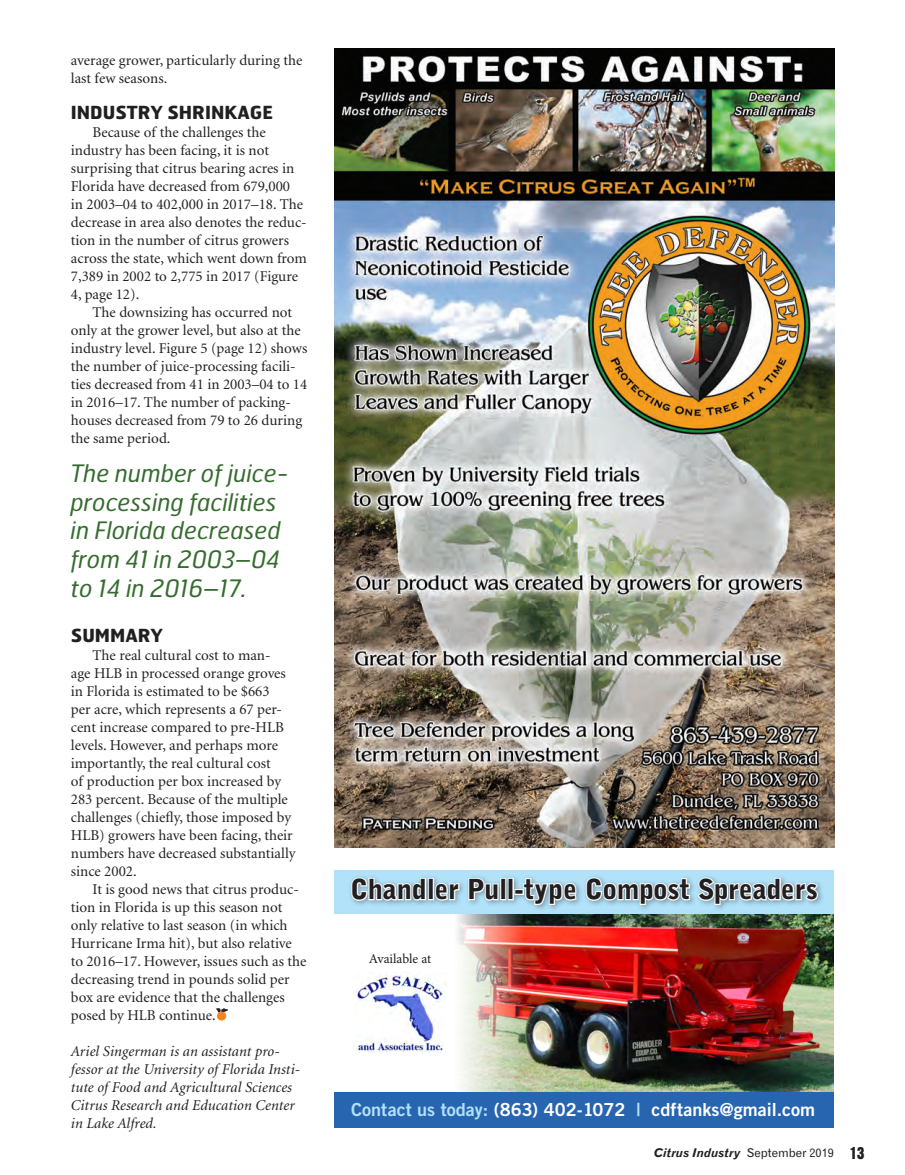
<style>
.page{position:relative;width:905px;height:1175px;background:#fff}
.page>*{position:absolute;margin:0;border:0;box-sizing:border-box;transform-origin:0 0}
.t1{font:900 27.45px "Bell Gothic Std";color:#231f20}
.FEA_Callout{font:italic 24px/28.8px "Hermes FB";color:#366c2f}
.t2{font:18px "Trade Gothic Bold Two";color:#fff}
.FEA_Subhead{font:700 18px "Hermes FB";color:#231f20}
.t3{font:15px/18px "Minion";color:#231f20}
.t4{font:italic 15px/18px "Minion";letter-spacing:.005em;color:#231f20}
.t5{font:13.5px "Minion Pro";letter-spacing:-.005em;color:#231f20}
.t6{font:12px "Gothic 720 BT Bold Italic B";color:#231f20}
.s1{color:#b1e2f9}
.s2{font-family:"Gothic 720 BT Roman B"}
.s3{font-family:"Gothic Thirteen";font-size:16.5px}
</style>
<div class="page">
<div style="left:217px;top:1012px;width:9px;height:8px;background:#f58220;border-radius:50%"></div>
<div style="left:217px;top:1011px;width:9px;height:9px;border:1px solid #f58220;border-radius:50%"></div>
<svg style="left:216px;top:1008px;width:11px;height:4px"></svg>
<img style="left:334px;top:48px;width:500px;height:799px">
<img style="left:454px;top:913px;width:380px;height:179px">
<img style="left:353px;top:972px;width:90px;height:80px">
<div style="left:334px;top:870px;width:500px;height:43px;background:#b1e2f9"></div>
<div style="left:334px;top:1092px;width:500px;height:35px;background:#2865b1"></div>
<div style="left:348px;top:874px;width:476px;height:37px;background:#231f20;opacity:.37"></div>
<svg style="left:350px;top:875px;width:77px;height:27px"></svg>
<div style="left:428px;top:878px;width:6px;height:22px;border:2px solid #fff"></div>
<svg style="left:433px;top:882px;width:27px;height:19px"></svg>
<svg style="left:467px;top:876px;width:32px;height:25px"></svg>
<div style="left:500px;top:878px;width:6px;height:22px;border:2px solid #fff"></div>
<div style="left:507px;top:878px;width:7px;height:22px;border:2px solid #fff"></div>
<div style="left:514px;top:889px;width:10px;height:6px;border:2px solid #fff"></div>
<svg style="left:522px;top:877px;width:55px;height:45px"></svg>
<svg style="left:584px;top:875px;width:235px;height:47px"></svg>
<p class="t3" style="left:71px;top:52px;width:233px">average grower, particularly during the last few seasons.</p>
<p class="FEA_Subhead" style="left:71px;top:101px;width:204px">INDUSTRY SHRINKAGE</p>
<p class="t3" style="left:71px;top:124px;width:237px;text-indent:22px">Because of the challenges the industry has been facing, it is not surprising that citrus bearing acres in Florida have decreased from 679,000<br>in 2003–04 to 402,000 in 2017–18. The decrease in area also denotes the reduc&shy;tion in the number of citrus growers across the state, which went down from 7,389 in 2002 to 2,775 in 2017 (Figure 4, page 12).</p>
<p class="t3" style="left:71px;top:304px;width:238px;text-indent:22px">The downsizing has occurred not only at the grower level, but also at the industry level. Figure 5 (page 12) shows the number of juice-processing facili&shy;ties decreased from 41 in 2003–04 to 14 in 2016–17. The number of packing&shy;houses decreased from 79 to 26 during the same period.</p>
<p class="FEA_Callout" style="left:71px;top:458px;width:220px">The number of juice&shy;processing facilities in Florida decreased from 41 in 2003–04 to 14 in 2016–17.</p>
<p class="FEA_Subhead" style="left:71px;top:623px;width:93px">SUMMARY</p>
<p class="t3" style="left:71px;top:646px;width:226px;text-indent:22px">The real cultural cost to man-<br>age HLB in processed orange groves in Florida is estimated to be $663<br>per acre, which represents a 67 per&shy;cent increase compared to pre-HLB levels. However, and perhaps more importantly, the real cultural cost<br>of production per box increased by 283 percent. Because of the multiple challenges (chiefly, those imposed by HLB) growers have been facing, their numbers have decreased substantially since 2002.</p>
<p class="t3" style="left:71px;top:880px;width:237px;text-indent:22px">It is good news that citrus produc&shy;tion in Florida is up this season not only relative to last season (in which Hurricane Irma hit), but also relative to 2016–17. However, issues such as the decreasing trend in pounds solid per box are evidence that the challenges posed by HLB continue.</p>
<p class="t4" style="left:71px;top:1042px;width:231px">Ariel Singerman is an assistant pro&shy;fessor at the University of Florida Insti&shy;tute of Food and Agricultural Sciences Citrus Research and Education Center in Lake Alfred.</p>
<p class="t1" style="left:350px;top:873px;width:469px">Chandler Pull-type Compost Spreaders</p>
<p class="t5" style="left:369px;top:949px;width:64px">Available at</p>
<p class="t2" style="left:351px;top:1098px;width:465px"><span class="s1">Contact us today:</span> (863) 402-1072 <span class="s1">|</span> cdftanks@gmail.com</p>
<p class="t6" style="left:654px;top:1145px;width:212px">Citrus Industry <span class="s2">September 2019</span> <span class="s3">13</span></p>
</div>
